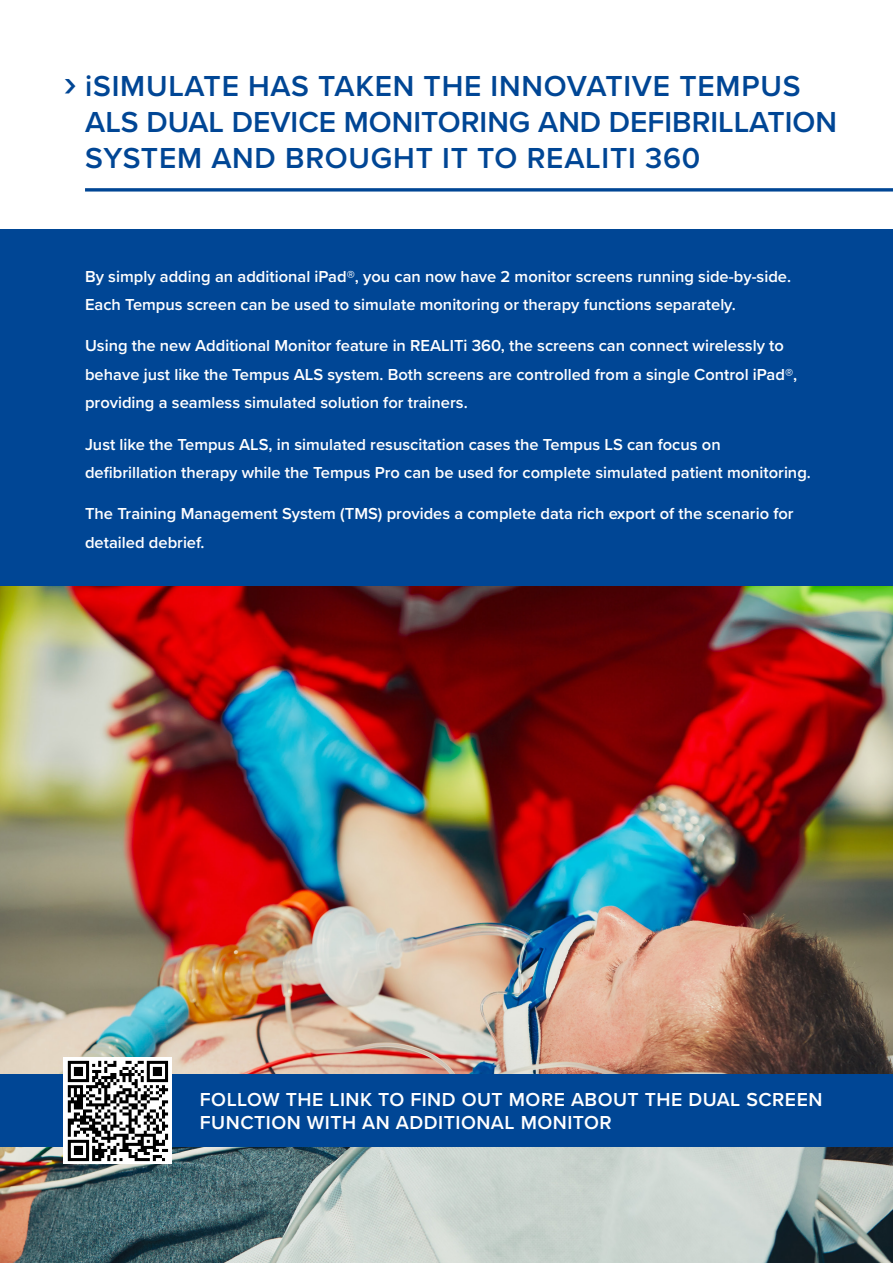
<style>
.page{position:relative;width:893px;height:1263px;background:#fff}
.page>*{position:absolute;margin:0;border:0;box-sizing:border-box;transform-origin:0 0}
.t1{font:600 30px/36px "Proxima Nova";letter-spacing:.015em;color:#004695}
.t2{font:600 19.5px/23.4px "Proxima Nova";letter-spacing:.025em;color:#fff}
.t3{font:600 16.5px/28.5px "Proxima Nova";color:#fff}
.s1{font-size:40.5px}
</style>
<div class="page">
<div style="left:0;top:230px;width:893px;height:357px;background:#004695"></div>
<img style="left:0;top:587px;width:893px;height:676px">
<svg style="left:85px;top:188px;width:808px;height:4px;background:#2762a5"></svg>
<div style="left:0;top:1075px;width:893px;height:72px;background:#004695"></div>
<svg style="left:65px;top:1058px;width:106px;height:106px"></svg>
<svg style="left:68px;top:1061px;width:100px;height:100px;background:#7f7f7f"></svg>
<p class="t1" style="left:85px;top:67px;width:753px;text-indent:-21px"><span class="s1">›</span> iSIMULATE HAS TAKEN THE INNOVATIVE TEMPUS<br>ALS DUAL DEVICE MONITORING AND DEFIBRILLATION<br>SYSTEM AND BROUGHT IT TO REALITI 360</p>
<p class="t3" style="left:85px;top:261px;width:708px">By simply adding an additional iPad®, you can now have 2 monitor screens running side-by-side.<br>Each Tempus screen can be used to simulate monitoring or therapy functions separately.</p>
<p class="t3" style="left:85px;top:331px;width:714px">Using the new Additional Monitor feature in REALITi 360, the screens can connect wirelessly to behave just like the Tempus ALS system. Both screens are controlled from a single Control iPad®, providing a seamless simulated solution for trainers.</p>
<p class="t3" style="left:85px;top:429px;width:727px">Just like the Tempus ALS, in simulated resuscitation cases the Tempus LS can focus on defibrillation therapy while the Tempus Pro can be used for complete simulated patient monitoring.</p>
<p class="t3" style="left:85px;top:499px;width:710px">The Training Management System (TMS) provides a complete data rich export of the scenario for detailed debrief.</p>
<p class="t2" style="left:200px;top:1087px;width:624px">FOLLOW THE LINK TO FIND OUT MORE ABOUT THE DUAL SCREEN<br>FUNCTION WITH AN ADDITIONAL MONITOR</p>
</div>
